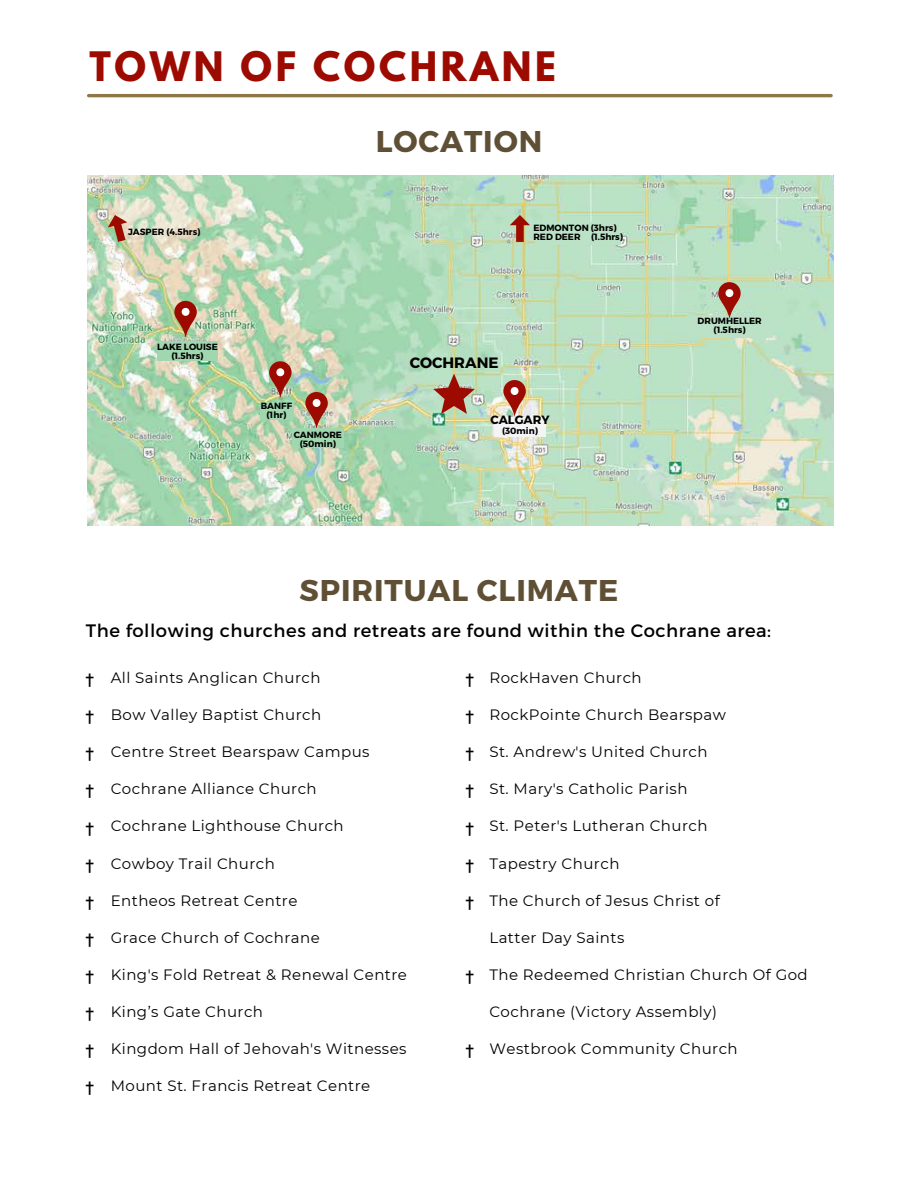
<style>
.page{position:relative;width:918px;height:1188px;background:#fff}
.page>*{position:absolute;margin:0;border:0;box-sizing:border-box;transform-origin:0 0}
.t1{font:700 36px "League Spartan";letter-spacing:.1em;color:#9c0a00}
.t2{font:700 30px "Montserrat";letter-spacing:.03em;color:#5f4f35}
.t3{font:18px "Montserrat";letter-spacing:.03em;color:#000}
.t4{font:15px "Montserrat";letter-spacing:.03em;color:#000}
.t5{font:700 15px "Montserrat";color:#000}
.t6{font:700 12px "Montserrat";color:#000}
.t7{font:700 9px "Montserrat";color:#000}
</style>
<div class="page">
<hr style="left:89px;top:94px;width:742px;height:3px;background:#8f7643">
<img style="left:87px;top:176px;width:746px;height:350px">
<svg style="left:305px;top:392px;width:23px;height:36px"></svg>
<svg style="left:433px;top:374px;width:42px;height:40px;background:#ae8a75"></svg>
<svg style="left:269px;top:361px;width:23px;height:37px"></svg>
<svg style="left:174px;top:301px;width:23px;height:37px"></svg>
<svg style="left:503px;top:380px;width:23px;height:37px"></svg>
<div style="left:494px;top:417px;width:52px;height:19px;background:#f4f4f4"></div>
<div style="left:687px;top:315px;width:86px;height:23px;background:#bbe2c6"></div>
<div style="left:292px;top:428px;width:52px;height:20px;background:#a1d7af"></div>
<div style="left:157px;top:341px;width:61px;height:20px;background:#a1d7af"></div>
<div style="left:261px;top:403px;width:33px;height:17px;background:#a1d7af"></div>
<svg style="left:510px;top:215px;width:20px;height:27px"></svg>
<svg style="left:718px;top:282px;width:23px;height:37px"></svg>
<div style="left:535px;top:222px;width:86px;height:23px;background:#bbe2c6"></div>
<svg style="left:105px;top:212px;width:27px;height:32px"></svg>
<p class="t1" style="left:90px;top:49px;width:468px">TOWN OF COCHRANE</p>
<p class="t7" style="left:128px;top:226px;width:74px">JASPER (4.5hrs)</p>
<p class="t7" style="left:157px;top:341px;width:62px">LAKE LOUISE</p>
<p class="t7" style="left:171px;top:350px;width:34px">(1.5hrs)</p>
<p class="t2" style="left:376px;top:122px;width:168px">LOCATION</p>
<p class="t7" style="left:533px;top:221px;width:85px">EDMONTON (3hrs)</p>
<p class="t7" style="left:533px;top:230px;width:91px">RED DEER (1.5hrs)</p>
<p class="t7" style="left:261px;top:400px;width:33px">BANFF</p>
<p class="t7" style="left:267px;top:409px;width:21px">(1hr)</p>
<p class="t7" style="left:294px;top:429px;width:50px">CANMORE</p>
<p class="t7" style="left:300px;top:438px;width:38px">(50min)</p>
<p class="t5" style="left:410px;top:353px;width:90px">COCHRANE</p>
<p class="t6" style="left:490px;top:412px;width:61px">CALGARY</p>
<p class="t7" style="left:502px;top:425px;width:37px">(30min)</p>
<p class="t7" style="left:698px;top:315px;width:66px">DRUMHELLER</p>
<p class="t7" style="left:714px;top:324px;width:34px">(1.5hrs)</p>
<p class="t2" style="left:300px;top:571px;width:320px">SPIRITUAL CLIMATE</p>
<p class="t3" style="left:86px;top:619px;width:687px">The following churches and retreats are found within the Cochrane area:</p>
<p class="t4" style="left:111px;top:668px;width:211px">All Saints Anglican Church</p>
<p class="t4" style="left:111px;top:706px;width:212px">Bow Valley Baptist Church</p>
<p class="t4" style="left:111px;top:743px;width:260px">Centre Street Bearspaw Campus</p>
<p class="t4" style="left:111px;top:780px;width:208px">Cochrane Alliance Church</p>
<p class="t4" style="left:111px;top:817px;width:234px">Cochrane Lighthouse Church</p>
<p class="t4" style="left:111px;top:854px;width:166px">Cowboy Trail Church</p>
<p class="t4" style="left:111px;top:891px;width:188px">Entheos Retreat Centre</p>
<p class="t4" style="left:111px;top:928px;width:211px">Grace Church of Cochrane</p>
<p class="t4" style="left:111px;top:965px;width:298px">King's Fold Retreat &amp; Renewal Centre</p>
<p class="t4" style="left:111px;top:1003px;width:154px">King’s Gate Church</p>
<p class="t4" style="left:111px;top:1040px;width:297px">Kingdom Hall of Jehovah's Witnesses</p>
<p class="t4" style="left:111px;top:1077px;width:261px">Mount St. Francis Retreat Centre</p>
<p class="t4" style="left:489px;top:668px;width:154px">RockHaven Church</p>
<p class="t4" style="left:489px;top:706px;width:238px">RockPointe Church Bearspaw</p>
<p class="t4" style="left:489px;top:743px;width:220px">St. Andrew's United Church</p>
<p class="t4" style="left:489px;top:780px;width:200px">St. Mary's Catholic Parish</p>
<p class="t4" style="left:489px;top:817px;width:220px">St. Peter's Lutheran Church</p>
<p class="t4" style="left:489px;top:854px;width:132px">Tapestry Church</p>
<p class="t4" style="left:489px;top:891px;width:232px">The Church of Jesus Christ of</p>
<p class="t4" style="left:489px;top:928px;width:137px">Latter Day Saints</p>
<p class="t4" style="left:489px;top:965px;width:320px">The Redeemed Christian Church Of God</p>
<p class="t4" style="left:489px;top:1003px;width:229px">Cochrane (Victory Assembly)</p>
<p class="t4" style="left:489px;top:1040px;width:250px">Westbrook Community Church</p>
<p class="t4" style="left:86px;top:669px;width:10px">†</p>
<p class="t4" style="left:86px;top:706px;width:10px">†</p>
<p class="t4" style="left:86px;top:743px;width:10px">†</p>
<p class="t4" style="left:86px;top:780px;width:10px">†</p>
<p class="t4" style="left:86px;top:817px;width:10px">†</p>
<p class="t4" style="left:86px;top:855px;width:10px">†</p>
<p class="t4" style="left:86px;top:892px;width:10px">†</p>
<p class="t4" style="left:86px;top:929px;width:10px">†</p>
<p class="t4" style="left:86px;top:966px;width:10px">†</p>
<p class="t4" style="left:86px;top:1003px;width:10px">†</p>
<p class="t4" style="left:86px;top:1040px;width:10px">†</p>
<p class="t4" style="left:86px;top:1077px;width:10px">†</p>
<p class="t4" style="left:466px;top:669px;width:10px">†</p>
<p class="t4" style="left:466px;top:706px;width:10px">†</p>
<p class="t4" style="left:466px;top:743px;width:10px">†</p>
<p class="t4" style="left:466px;top:780px;width:10px">†</p>
<p class="t4" style="left:466px;top:817px;width:10px">†</p>
<p class="t4" style="left:466px;top:855px;width:10px">†</p>
<p class="t4" style="left:466px;top:892px;width:10px">†</p>
<p class="t4" style="left:466px;top:966px;width:10px">†</p>
<p class="t4" style="left:466px;top:1040px;width:10px">†</p>
</div>
